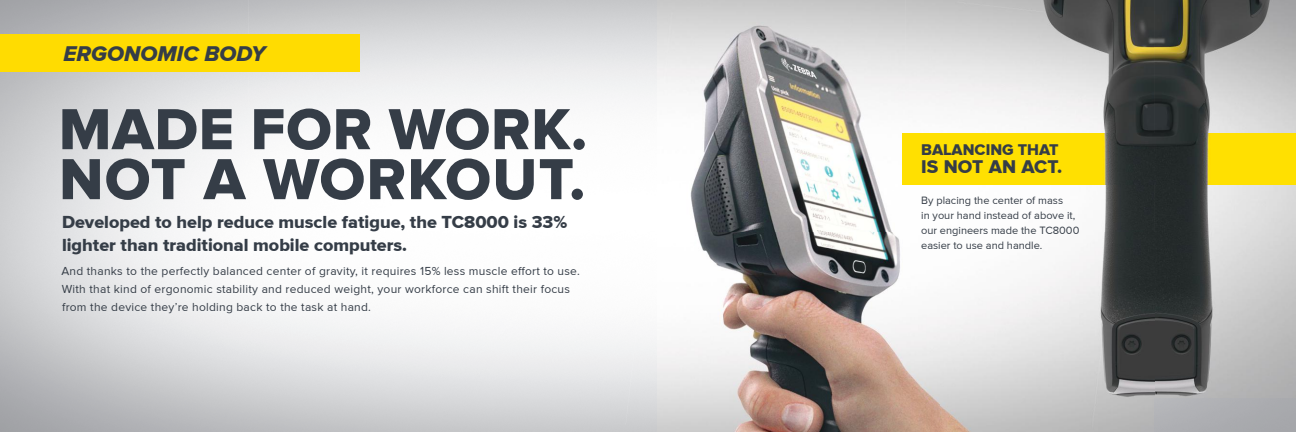
<style>
.page{position:relative;width:1296px;height:432px;background:#fff}
.page>*{position:absolute;margin:0;border:0;box-sizing:border-box;transform-origin:0 0}
.t1{font:60px/50px "Proxima Nova Extrabld";letter-spacing:.01em;color:#353d47}
.t2{font:22px "Proxima Nova Extrabld It";letter-spacing:.005em;color:#353d47}
.t3{font:19px "Proxima Nova Extrabld";letter-spacing:.01em;color:#353d47}
.t4{font:18px/23px "Proxima Nova Extrabld";color:#353d47}
.t5{font:16px "Proxima Nova Extrabld";color:#353d47}
.t6{font:12px/18px "Proxima Nova";letter-spacing:.02em;color:#353d47}
.t7{font:11px/15px "Proxima Nova";color:#353d47}
</style>
<div class="page">
<img style="left:0;top:0;width:1296px;height:432px">
<div style="left:0;top:35px;width:359px;height:37px;background:#ffdc01"></div>
<img style="left:903px;top:134px;width:393px;height:50px">
<h2 class="t2" style="left:63px;top:41px;width:204px">ERGONOMIC BODY</h2>
<h1 class="t1" style="left:59px;top:108px;width:530px">MADE FOR WORK.<br>NOT A WORKOUT.</h1>
<h3 class="t4" style="left:62px;top:211px;width:507px">Developed to help reduce muscle fatigue, the TC8000 is 33% lighter than traditional mobile computers.</h3>
<p class="t6" style="left:61px;top:263px;width:520px">And thanks to the perfectly balanced center of gravity, it requires 15% less muscle effort to use.<br>With that kind of ergonomic stability and reduced weight, your workforce can shift their focus from the device they’re holding back to the task at hand.</p>
<h3 class="t5" style="left:921px;top:141px;width:139px">BALANCING THAT</h3>
<h3 class="t3" style="left:921px;top:156px;width:143px">IS NOT AN ACT.</h3>
<p class="t7" style="left:921px;top:193px;width:160px">By placing the center of mass<br>in your hand instead of above it, our engineers made the TC8000 easier to use and handle.</p>
</div>
